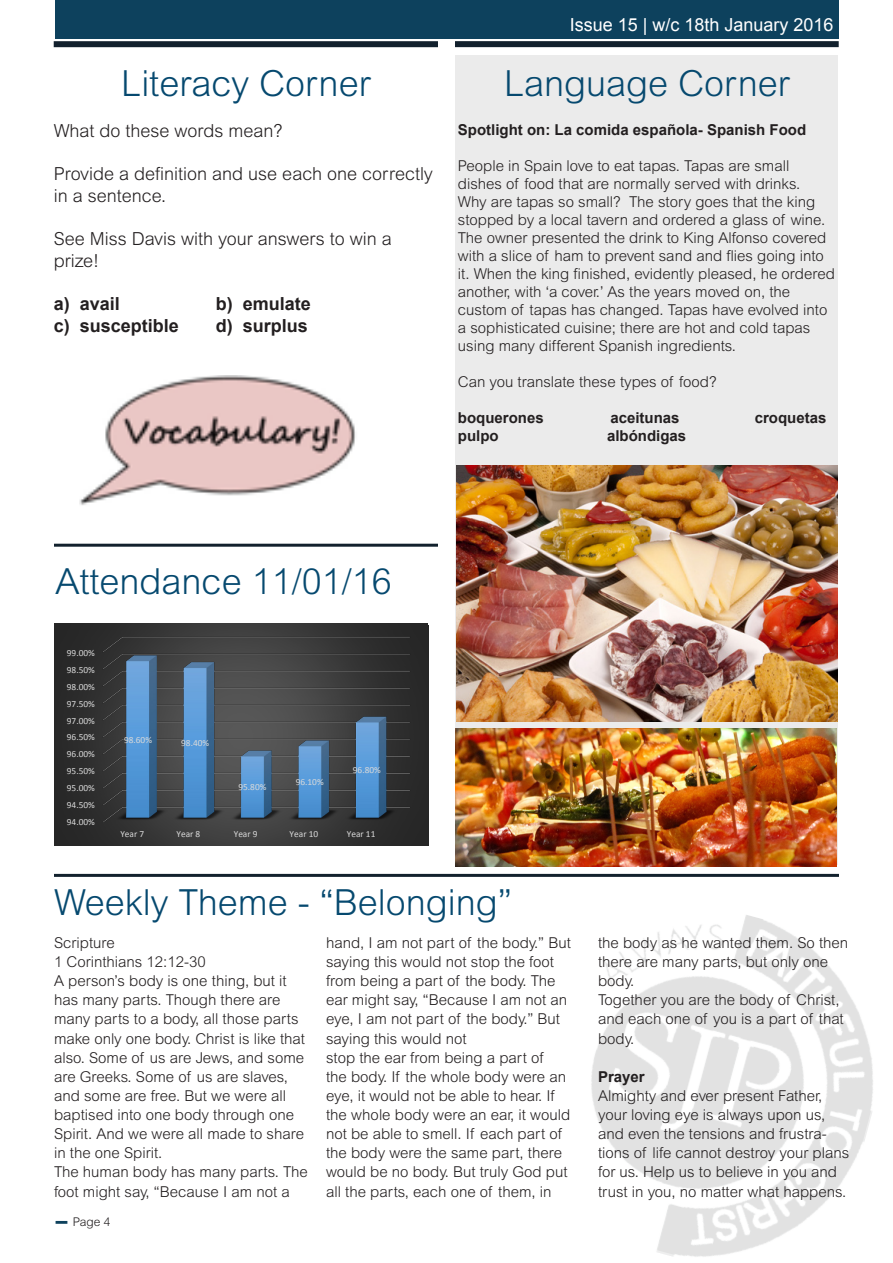
<style>
.page{position:relative;width:893px;height:1263px;background:#fff}
.page>*{position:absolute;margin:0;border:0;box-sizing:border-box;transform-origin:0 0}
.t1{font:300 45px "Arial MT Std";color:#0d415d}
.t2{font:300 36px "Arial MT Std";color:#06496f}
.t3{font:300 18px/21.6px "Arial MT Std";color:#231f20}
.t4{font:700 18px "Arial";color:#231f20}
.t5{font:18px "Arial";color:#fff}
.t6{font:300 15px/19.2px "Arial MT Std";color:#231f20}
.t7{font:700 15px "Arial";color:#231f20}
.t8{font:300 12px "Arial MT Std";color:#231f20}
.t9{font:9.3px "Calibri";color:#d9d9d9}
</style>
<div class="page">
<hr style="left:54px;top:544px;width:384px;height:3px;background:#12212d">
<div style="left:456px;top:55px;width:382px;height:809px;background:#ebebeb"></div>
<hr style="left:54px;top:874px;width:785px;height:3px;background:#12212d">
<div style="left:55px;top:0;width:784px;height:39px;background:#0d415d"></div>
<div style="left:54px;top:41px;width:384px;height:6px;background:#12212d"></div>
<div style="left:455px;top:41px;width:384px;height:6px;background:#12212d"></div>
<img style="left:591px;top:915px;width:282px;height:342px">
<svg style="left:54px;top:623px;width:374px;height:223px;background:#2f2f2f"></svg>
<img style="left:102px;top:635px;width:311px;height:189px">
<img style="left:80px;top:376px;width:275px;height:129px">
<img style="left:456px;top:466px;width:381px;height:255px">
<img style="left:456px;top:728px;width:381px;height:139px">
<p class="t5" style="left:570px;top:13px;width:265px">Issue 15 | w/c 18th January 2016</p>
<p class="t2" style="left:121px;top:63px;width:251px">Literacy Corner</p>
<p class="t2" style="left:504px;top:63px;width:287px">Language Corner</p>
<p class="t7" style="left:458px;top:120px;width:350px">Spotlight on: La comida española- Spanish Food</p>
<p class="t6" style="left:458px;top:156px;width:333px">People in Spain love to eat tapas. Tapas are small</p>
<p class="t6" style="left:458px;top:175px;width:379px;line-height:18px">dishes of food that are normally served with drinks.<br>Why are tapas so small? The story goes that the king stopped by a local tavern and ordered a glass of wine.<br>The owner presented the drink to King Alfonso covered with a slice of ham to prevent sand and flies going into it. When the king finished, evidently pleased, he ordered another, with ‘a cover.’ As the years moved on, the</p>
<p class="t6" style="left:458px;top:301px;width:371px;line-height:18px">custom of tapas has changed. Tapas have evolved into a sophisticated cuisine; there are hot and cold tapas using many different Spanish ingredients.</p>
<p class="t6" style="left:458px;top:372px;width:260px">Can you translate these types of food?</p>
<p class="t7" style="left:458px;top:408px;width:87px">boquerones</p>
<p class="t7" style="left:610px;top:408px;width:71px">aceitunas</p>
<p class="t7" style="left:755px;top:408px;width:73px">croquetas</p>
<p class="t7" style="left:458px;top:426px;width:42px">pulpo</p>
<p class="t7" style="left:607px;top:426px;width:81px">albóndigas</p>
<p class="t3" style="left:54px;top:120px;width:230px">What do these words mean?</p>
<p class="t3" style="left:54px;top:163px;width:381px">Provide a definition and use each one correctly in a sentence.</p>
<p class="t3" style="left:54px;top:228px;width:340px">See Miss Davis with your answers to win a prize!</p>
<p class="t4" style="left:54px;top:292px;width:68px">a) avail</p>
<p class="t4" style="left:216px;top:292px;width:97px">b) emulate</p>
<p class="t4" style="left:54px;top:313px;width:127px">c) susceptible</p>
<p class="t4" style="left:216px;top:313px;width:94px">d) surplus</p>
<p class="t2" style="left:56px;top:561px;width:338px">Attendance 11/01/16</p>
<p class="t9" style="left:67px;top:647px;width:30px">99.00%</p>
<p class="t9" style="left:67px;top:664px;width:30px">98.50%</p>
<p class="t9" style="left:67px;top:681px;width:30px">98.00%</p>
<p class="t9" style="left:67px;top:698px;width:30px">97.50%</p>
<p class="t9" style="left:67px;top:714px;width:30px">97.00%</p>
<p class="t9" style="left:67px;top:731px;width:30px">96.50%</p>
<p class="t9" style="left:67px;top:748px;width:30px">96.00%</p>
<p class="t9" style="left:67px;top:765px;width:30px">95.50%</p>
<p class="t9" style="left:67px;top:782px;width:30px">95.00%</p>
<p class="t9" style="left:67px;top:799px;width:30px">94.50%</p>
<p class="t9" style="left:67px;top:816px;width:30px">94.00%</p>
<p class="t9" style="left:124px;top:734px;width:30px">98.60%</p>
<p class="t9" style="left:181px;top:737px;width:30px">98.40%</p>
<p class="t9" style="left:238px;top:781px;width:30px">95.80%</p>
<p class="t9" style="left:296px;top:776px;width:30px">96.10%</p>
<p class="t9" style="left:353px;top:764px;width:30px">96.80%</p>
<p class="t9" style="left:120px;top:828px;width:25px">Year 7</p>
<p class="t9" style="left:176px;top:828px;width:25px">Year 8</p>
<p class="t9" style="left:234px;top:828px;width:25px">Year 9</p>
<p class="t9" style="left:290px;top:828px;width:30px">Year 10</p>
<p class="t9" style="left:347px;top:828px;width:30px">Year 11</p>
<p class="t2" style="left:54px;top:882px;width:459px">Weekly Theme - “Belonging”</p>
<p class="t6" style="left:54px;top:933px;width:62px">Scripture</p>
<p class="t6" style="left:54px;top:952px;width:153px">1 Corinthians 12:12-30</p>
<p class="t6" style="left:54px;top:971px;width:252px">A person’s body is one thing, but it has many parts. Though there are many parts to a body, all those parts make only one body. Christ is like that also. Some of us are Jews, and some are Greeks. Some of us are slaves, and some are free. But we were all baptised into one body through one<br>Spirit. And we were all made to share in the one Spirit.</p>
<p class="t6" style="left:54px;top:1162px;width:255px">The human body has many parts. The foot might say, “Because I am not a</p>
<p class="t1" style="left:54px;top:1192px;width:16px">-</p>
<p class="t8" style="left:73px;top:1214px;width:39px">Page 4</p>
<p class="t6" style="left:326px;top:933px;width:246px">hand, I am not part of the body.” But saying this would not stop the foot from being a part of the body. The ear might say, “Because I am not an eye, I am not part of the body.” But saying this would not</p>
<p class="t6" style="left:326px;top:1048px;width:246px">stop the ear from being a part of<br>the body. If the whole body were an eye, it would not be able to hear. If the whole body were an ear, it would not be able to smell. If each part of the body were the same part, there would be no body. But truly God put all the parts, each one of them, in</p>
<p class="t6" style="left:598px;top:933px;width:252px">the body as he wanted them. So then there are many parts, but only one body.</p>
<p class="t6" style="left:598px;top:990px;width:247px">Together you are the body of Christ, and each one of you is a part of that body.</p>
<p class="t7" style="left:598px;top:1066px;width:48px">Prayer</p>
<p class="t6" style="left:598px;top:1086px;width:253px">Almighty and ever present Father, your loving eye is always upon us, and even the tensions and frustra&shy;tions of life cannot destroy your plans for us. Help us to believe in you and trust in you, no matter what happens.</p>
</div>
